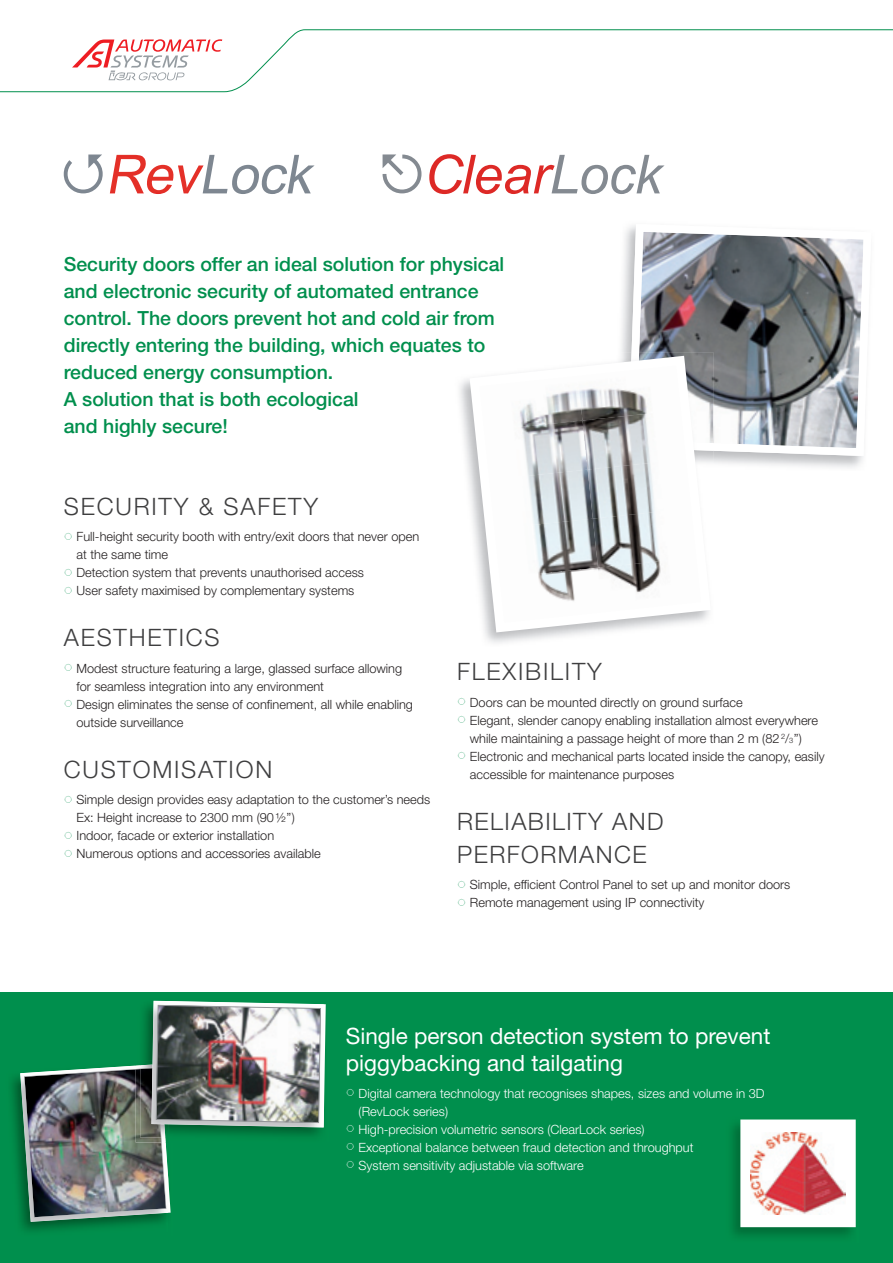
<style>
.page{position:relative;width:893px;height:1263px;background:#fff}
.page>*{position:absolute;margin:0;border:0;box-sizing:border-box;transform-origin:0 0}
.t1{font:300 24px/33px "Helvetica Neue LT Std";letter-spacing:.075em;color:#3e3e3f}
.t2{font:22.5px/27px "Helvetica Neue LT Std";color:#fff}
.t3{font:500 19.5px/27px "Helvetica Neue LT Std";color:#008f4d}
.t4{font:300 12.75px/18px "Helvetica Neue LT Std";color:#231f20}
.t5{font:300 12.75px/18px "Helvetica Neue LT Std";color:#fff}
.s1{font-size:7.5px}
</style>
<div class="page">
<div style="left:0;top:993px;width:893px;height:270px;background:#008f4d"></div>
<svg style="left:0;top:29px;width:893px;height:63px"></svg>
<svg style="left:72px;top:39px;width:150px;height:41px"></svg>
<img style="left:383px;top:154px;width:282px;height:40px">
<img style="left:64px;top:154px;width:251px;height:40px">
<svg style="left:628px;top:224px;width:243px;height:232px"></svg>
<svg style="left:465px;top:351px;width:251px;height:286px"></svg>
<img style="left:20px;top:1001px;width:306px;height:221px">
<img style="left:732px;top:1124px;width:124px;height:113px">
<div style="left:744px;top:1123px;width:108px;height:100px;background:#fff"></div>
<img style="left:751px;top:1132px;width:94px;height:82px">
<div style="left:740px;top:1119px;width:116px;height:108px;border:8px solid #fff"></div>
<p class="t3" style="left:64px;top:251px;width:442px">Security doors offer an ideal solution for physical and electronic security of automated entrance control. The doors prevent hot and cold air from directly entering the building, which equates to reduced energy consumption.<br>A solution that is both ecological<br>and highly secure!</p>
<h1 class="t1" style="left:64px;top:489px;width:256px">SECURITY &amp; SAFETY</h1>
<p class="t4" style="left:77px;top:527px;width:344px">Full-height security booth with entry/exit doors that never open at the same time<br>Detection system that prevents unauthorised access<br>User safety maximised by complementary systems</p>
<h1 class="t1" style="left:64px;top:621px;width:157px">AESTHETICS</h1>
<p class="t4" style="left:77px;top:659px;width:338px">Modest structure featuring a large, glassed surface allowing for seamless integration into any environment<br>Design eliminates the sense of confinement, all while enabling outside surveillance</p>
<h1 class="t1" style="left:64px;top:752px;width:210px">CUSTOMISATION</h1>
<p class="t4" style="left:77px;top:791px;width:355px">Simple design provides easy adaptation to the customer’s needs Ex: Height increase to 2300 mm (90 ½’’)<br>Indoor, facade or exterior installation<br>Numerous options and accessories available</p>
<h1 class="t1" style="left:457px;top:655px;width:146px">FLEXIBILITY</h1>
<p class="t4" style="left:470px;top:693px;width:356px">Doors can be mounted directly on ground surface<br>Elegant, slender canopy enabling installation almost everywhere while maintaining a passage height of more than 2 m (82 <sup>2</sup>/<span class="s1">3</span>’’)<br>Electronic and mechanical parts located inside the canopy, easily accessible for maintenance purposes</p>
<h1 class="t1" style="left:457px;top:804px;width:208px">RELIABILITY AND<br>PERFORMANCE</h1>
<p class="t4" style="left:470px;top:875px;width:322px">Simple, efficient Control Panel to set up and monitor doors<br>Remote management using IP connectivity</p>
<h2 class="t2" style="left:346px;top:1023px;width:426px">Single person detection system to prevent piggybacking and tailgating</h2>
<p class="t5" style="left:359px;top:1084px;width:407px">Digital camera technology that recognises shapes, sizes and volume in 3D (RevLock series)<br>High-precision volumetric sensors (ClearLock series)<br>Exceptional balance between fraud detection and throughput<br>System sensitivity adjustable via software</p>
</div>
